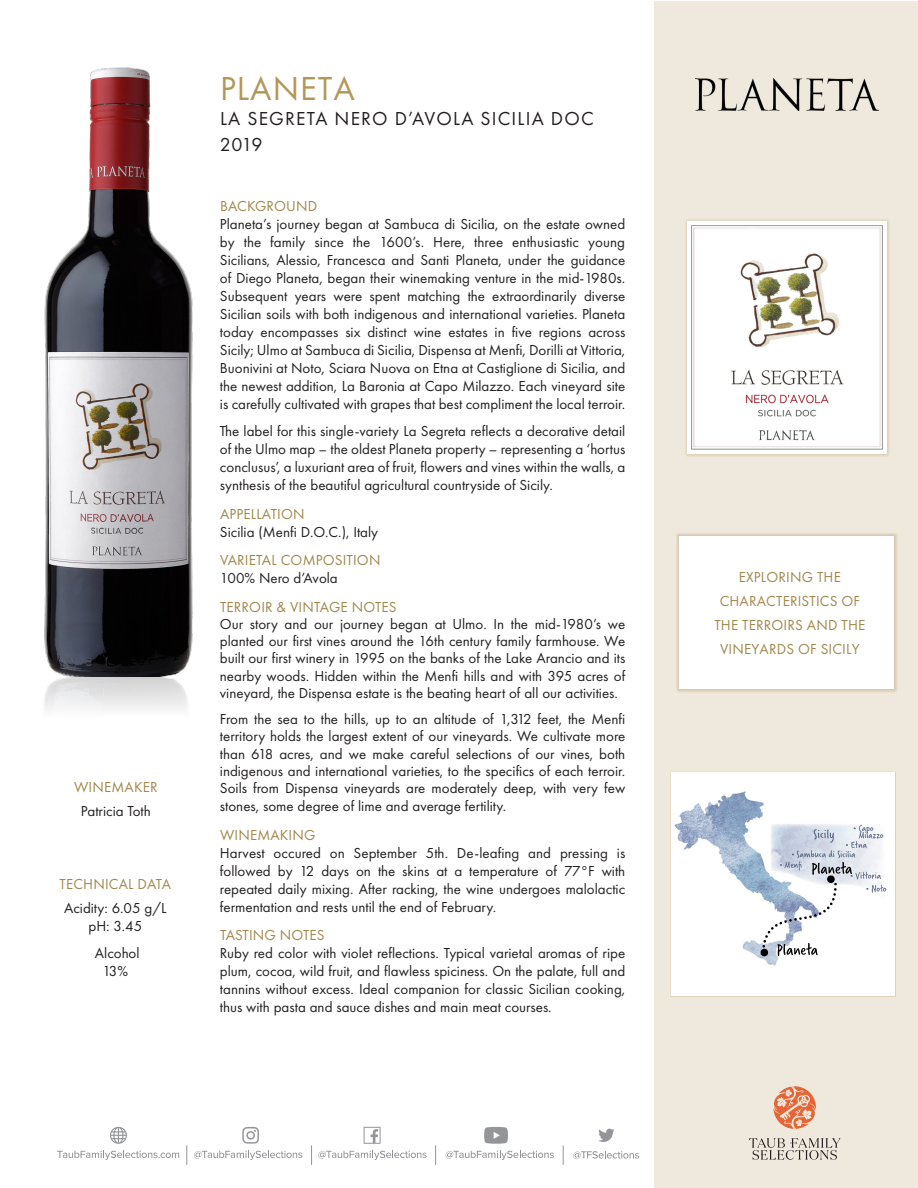
<style>
.page{position:relative;width:918px;height:1188px;background:#fff}
.page>*{position:absolute;margin:0;border:0;box-sizing:border-box;transform-origin:0 0}
._2_Producer_Name{font:34.5px "Futura PT";letter-spacing:.03em;color:#b39758}
._3_Wine_Name___Vint{font:19.5px/25.5px "Futura PT";letter-spacing:.06em;color:#231f20}
._5_Body_Text{font:15px/18px "Futura PT";color:#231f20;text-align:justify}
._4_Para_Header{font:15px "Futura PT";letter-spacing:.01em;color:#a2874c}
.Para_Body{font:15px/24px "Futura PT";letter-spacing:.01em;color:#a2874c;text-align:center}
.Winemkr___Tech_body{font:15px/18px "Futura PT";color:#231f20;text-align:center}
.Winemkr___Tech_head{font:15px "Futura PT";letter-spacing:.01em;color:#a2874c}
</style>
<div class="page">
<div style="left:654px;top:1px;width:263px;height:1186px;background:#efe8dc"></div>
<div style="left:684px;top:218px;width:206px;height:238px;background:#b39758;opacity:.65"></div>
<img style="left:688px;top:222px;width:198px;height:231px">
<img style="left:44px;top:67px;width:149px;height:609px">
<img style="left:44px;top:677px;width:143px;height:33px">
<div style="left:676px;top:533px;width:221px;height:160px;background:#ddd1ba"></div>
<div style="left:679px;top:536px;width:215px;height:153px;background:#fff"></div>
<div style="left:670px;top:771px;width:226px;height:226px;background:#fff"></div>
<img style="left:674px;top:791px;width:213px;height:175px">
<img style="left:696px;top:79px;width:182px;height:32px">
<svg style="left:573px;top:1151px;width:66px;height:8px"></svg>
<svg style="left:57px;top:1151px;width:122px;height:9px"></svg>
<svg style="left:194px;top:1151px;width:108px;height:9px"></svg>
<svg style="left:318px;top:1151px;width:109px;height:9px"></svg>
<svg style="left:446px;top:1151px;width:108px;height:9px"></svg>
<svg style="left:563px;top:1145px;width:1px;height:20px"></svg>
<svg style="left:311px;top:1145px;width:1px;height:20px"></svg>
<svg style="left:187px;top:1145px;width:1px;height:20px"></svg>
<svg style="left:364px;top:1127px;width:17px;height:17px"></svg>
<svg style="left:242px;top:1127px;width:17px;height:17px"></svg>
<svg style="left:435px;top:1145px;width:1px;height:20px"></svg>
<svg style="left:598px;top:1129px;width:17px;height:13px"></svg>
<svg style="left:110px;top:1127px;width:17px;height:17px"></svg>
<svg style="left:484px;top:1127px;width:24px;height:17px"></svg>
<svg style="left:749px;top:1138px;width:92px;height:22px"></svg>
<svg style="left:773px;top:1086px;width:43px;height:43px"></svg>
<p class="Winemkr___Tech_head" style="left:74px;top:778px;width:85px">WINEMAKER</p>
<p class="Winemkr___Tech_body" style="left:81px;top:802px;width:71px">Patricia Toth</p>
<p class="Winemkr___Tech_head" style="left:60px;top:875px;width:113px">TECHNICAL DATA</p>
<p class="Winemkr___Tech_body" style="left:64px;top:899px;width:104px">Acidity: 6.05 g/L pH: 3.45</p>
<p class="Winemkr___Tech_body" style="left:95px;top:944px;width:46px">Alcohol<br>13%</p>
<p class="_2_Producer_Name" style="left:220px;top:68px;width:136px">PLANETA</p>
<p class="_3_Wine_Name___Vint" style="left:220px;top:106px;width:375px">LA SEGRETA NERO D’AVOLA SICILIA DOC<br>2019</p>
<p class="_4_Para_Header" style="left:220px;top:197px;width:99px">BACKGROUND</p>
<p class="_5_Body_Text" style="left:220px;top:215px;width:407px">Planeta’s journey began at Sambuca di Sicilia, on the estate owned by the family since the 1600’s. Here, three enthusiastic young Sicilians, Alessio, Francesca and Santi Planeta, under the guidance of Diego Planeta, began their winemaking venture in the mid-1980s.<br>Subsequent years were spent matching the extraordinarily diverse Sicilian soils with both indigenous and international varieties. Planeta today encompasses six distinct wine estates in five regions across Sicily; Ulmo at Sambuca di Sicilia, Dispensa at Menfi, Dorilli at Vittoria, Buonivini at Noto, Sciara Nuova on Etna at Castiglione di Sicilia, and the newest addition, La Baronia at Capo Milazzo. Each vineyard site is carefully cultivated with grapes that best compliment the local terroir.</p>
<p class="_5_Body_Text" style="left:220px;top:422px;width:407px">The label for this single-variety La Segreta reflects a decorative detail of the Ulmo map – the oldest Planeta property – representing a ‘hortus conclusus’, a luxuriant area of fruit, flowers and vines within the walls, a synthesis of the beautiful agricultural countryside of Sicily.</p>
<p class="_4_Para_Header" style="left:220px;top:505px;width:86px">APPELLATION</p>
<p class="_5_Body_Text" style="left:220px;top:523px;width:160px">Sicilia (Menfi D.O.C.), Italy</p>
<p class="_4_Para_Header" style="left:220px;top:551px;width:162px">VARIETAL COMPOSITION</p>
<p class="_5_Body_Text" style="left:220px;top:569px;width:119px">100% Nero d’Avola</p>
<p class="_4_Para_Header" style="left:220px;top:598px;width:178px">TERROIR &amp; VINTAGE NOTES</p>
<p class="_5_Body_Text" style="left:220px;top:615px;width:407px;line-height:17.2px">Our story and our journey began at Ulmo. In the mid-1980’s we planted our first vines around the 16th century family farmhouse. We built our first winery in 1995 on the banks of the Lake Arancio and its nearby woods. Hidden within the Menfi hills and with 395 acres of vineyard, the Dispensa estate is the beating heart of all our activities.</p>
<p class="_5_Body_Text" style="left:220px;top:710px;width:407px;line-height:17.4px">From the sea to the hills, up to an altitude of 1,312 feet, the Menfi territory holds the largest extent of our vineyards. We cultivate more than 618 acres, and we make careful selections of our vines, both indigenous and international varieties, to the specifics of each terroir.<br>Soils from Dispensa vineyards are moderately deep, with very few stones, some degree of lime and average fertility.</p>
<p class="_4_Para_Header" style="left:220px;top:826px;width:97px">WINEMAKING</p>
<p class="_5_Body_Text" style="left:220px;top:844px;width:407px">Harvest occured on September 5th. De-leafing and pressing is followed by 12 days on the skins at a temperature of 77°F with repeated daily mixing. After racking, the wine undergoes malolactic fermentation and rests until the end of February.</p>
<p class="_4_Para_Header" style="left:220px;top:926px;width:106px">TASTING NOTES</p>
<p class="_5_Body_Text" style="left:220px;top:944px;width:407px">Ruby red color with violet reflections. Typical varietal aromas of ripe plum, cocoa, wild fruit, and flawless spiciness. On the palate, full and tannins without excess. Ideal companion for classic Sicilian cooking, thus with pasta and sauce dishes and main meat courses.</p>
<p class="Para_Body" style="left:714px;top:565px;width:152px">EXPLORING THE<br>CHARACTERISTICS OF<br>THE TERROIRS AND THE<br>VINEYARDS OF SICILY</p>
</div>
